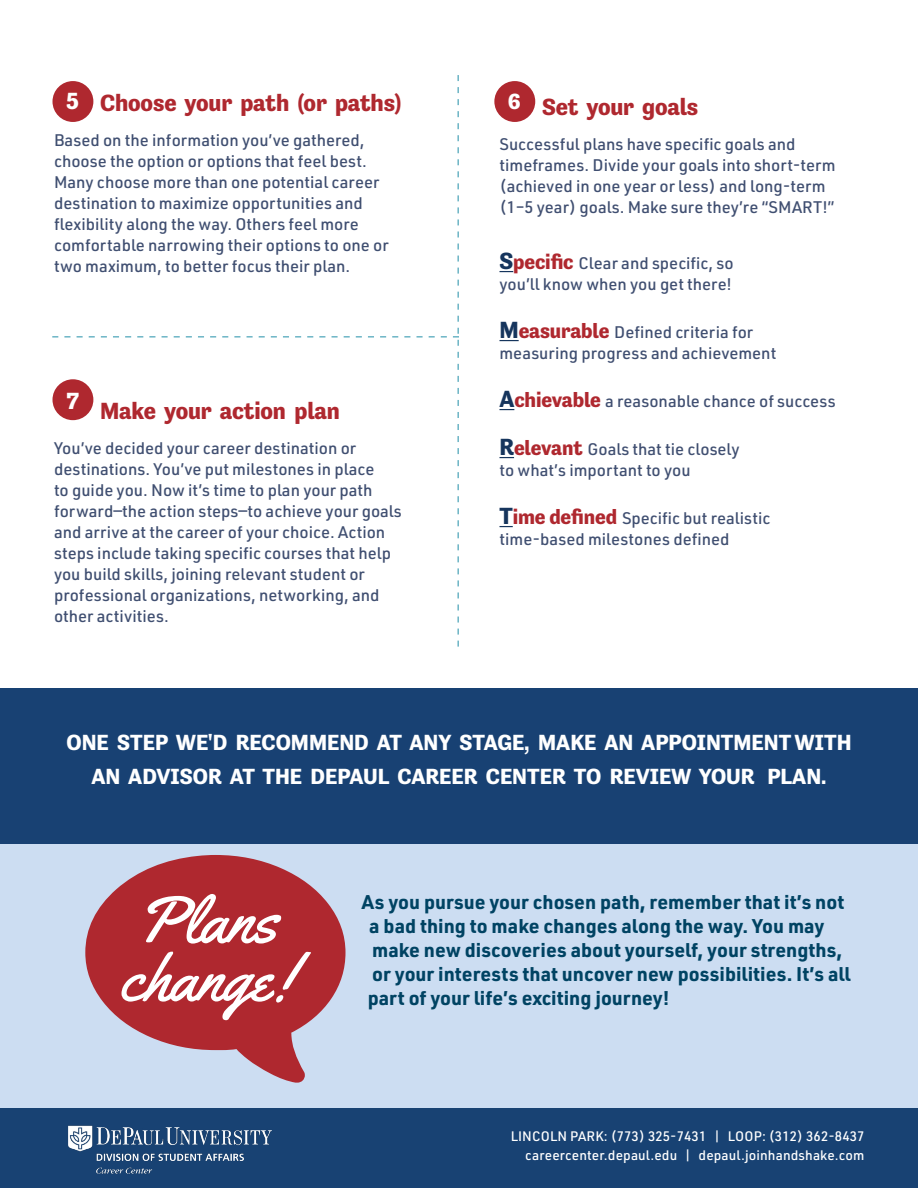
<style>
.page{position:relative;width:918px;height:1188px;background:#fff}
.page>*{position:absolute;margin:0;border:0;box-sizing:border-box;transform-origin:0 0}
.t1{font:66px/58.1px "Yellowtail";color:#fff}
.t2{font:700 24px "Tenso";letter-spacing:-.005em;color:#af282f}
.t3{font:700 24px "Tenso";color:#fff}
.t4{font:700 22.5px/34.5px "Tenso";color:#fff;text-align:center}
.t5{font:700 19.5px/24px "URWDIN";color:#004363}
.t6{font:500 16.5px/21px "URWDIN";color:#404f71}
.t7{font:500 13.5px/19.2px "URWDIN";letter-spacing:.01em;color:#fff;text-align:right}
.t8{font:12px/19.2px "Montserrat";letter-spacing:.01em;color:#fff}
.s1{font-family:"Tenso";font-weight:700;font-size:24px;color:#16355d}
.s2{font-family:"Tenso";font-weight:700;font-size:21px;color:#af282f}
.s3{font-weight:600}
</style>
<div class="page">
<div style="left:0;top:815px;width:918px;height:296px;background:#ccddf2"></div>
<svg style="left:500px;top:271px;width:13px;height:1px"></svg>
<svg style="left:500px;top:340px;width:19px;height:1px"></svg>
<svg style="left:500px;top:409px;width:14px;height:1px"></svg>
<svg style="left:500px;top:457px;width:14px;height:1px"></svg>
<svg style="left:500px;top:526px;width:13px;height:1px"></svg>
<div style="left:0;top:688px;width:918px;height:155px;background:#184173"></div>
<svg style="left:85px;top:855px;width:261px;height:228px;fill:#af282f"></svg>
<svg style="left:52px;top:75px;width:407px;height:572px"></svg>
<div style="left:53px;top:81px;width:40px;height:41px;background:#af282f;border-radius:50%"></div>
<div style="left:494px;top:81px;width:41px;height:41px;background:#af282f;border-radius:50%"></div>
<div style="left:53px;top:379px;width:40px;height:41px;background:#af282f;border-radius:50%"></div>
<div style="left:0;top:1108px;width:918px;height:80px;background:#184273"></div>
<img style="left:68px;top:1125px;width:204px;height:49px">
<h2 class="t3" style="left:66px;top:87px;width:14px">5</h2>
<h3 class="t4" style="left:508px;top:84px;width:15px">6</h3>
<h2 class="t2" style="left:100px;top:90px;width:303px">Choose your path (or paths)</h2>
<p class="t6" style="left:54px;top:129px;width:336px">Based on the information you’ve gathered, choose the option or options that feel best.<br>Many choose more than one potential career destination to maximize opportunities and flexibility along the way. Others feel more comfortable narrowing their options to one or two maximum, to better focus their plan.</p>
<h2 class="t2" style="left:542px;top:94px;width:158px">Set your goals</h2>
<p class="t6" style="left:500px;top:133px;width:338px">Successful plans have specific goals and timeframes. Divide your goals into short-term (achieved in one year or less) and long-term (1–5 year) goals. Make sure they’re “SMART!”</p>
<p class="t6" style="left:499px;top:252px;width:236px"><span class="s1">S</span><span class="s2">pecific</span> Clear and specific, so you’ll know when you get there!</p>
<p class="t6" style="left:499px;top:321px;width:278px"><span class="s1">M</span><span class="s2">easurable</span> Defined criteria for measuring progress and achievement</p>
<p class="t6" style="left:500px;top:390px;width:338px"><span class="s1">A</span><span class="s2">chievable</span> a reasonable chance of success</p>
<p class="t6" style="left:500px;top:438px;width:242px"><span class="s1">R</span><span class="s2">elevant</span> Goals that tie closely to what’s important to you</p>
<p class="t6" style="left:500px;top:507px;width:272px"><span class="s1">T</span><span class="s2">ime defined</span> Specific but realistic time-based milestones defined</p>
<h2 class="t3" style="left:66px;top:387px;width:14px">7</h2>
<h2 class="t2" style="left:100px;top:397px;width:241px">Make your action plan</h2>
<p class="t6" style="left:54px;top:437px;width:349px">You’ve decided your career destination or destinations. You’ve put milestones in place<br>to guide you. Now it’s time to plan your path forward—the action steps—to achieve your goals and arrive at the career of your choice. Action steps include taking specific courses that help you build skills, joining relevant student or professional organizations, networking, and other activities.</p>
<h3 class="t4" style="left:66px;top:725px;width:787px">ONE STEP WE'D RECOMMEND AT ANY STAGE, MAKE AN APPOINTMENT WITH<br>AN ADVISOR AT THE DEPAUL CAREER CENTER TO REVIEW YOUR PLAN.</h3>
<h1 class="t1" style="left:120px;top:891px;width:174px">Plans change!</h1>
<p class="t5" style="left:368px;top:889px;width:485px;text-indent:-6px">As you pursue your chosen path, remember that it’s not a bad thing to make changes along the way. You may make new discoveries about yourself, your strengths, or your interests that uncover new possibilities. It’s all part of your life’s exciting journey!</p>
<p class="t7" style="left:511px;top:1126px;width:355px">LINCOLN PARK: (773) 325-7431 | LOOP: (312) 362-8437 careercenter.depaul.edu | depaul.joinhandshake.com</p>
<p class="t8" style="left:534px;top:1128px;width:332px"><span class="s3">LINCOLN PARK:</span> (773) 325-7431 | <span class="s3">LOOP:</span> (312) 362-8437 careercenter.depaul.edu | depaul.joinhandshake.com</p>
</div>
